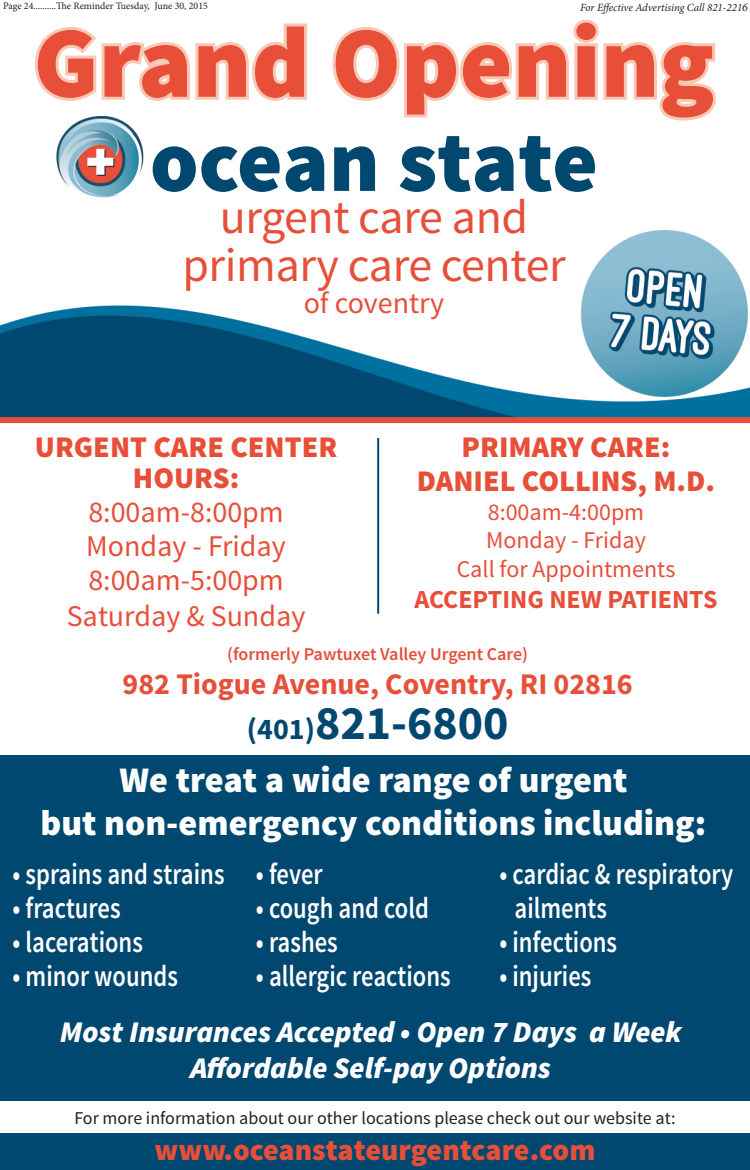
<style>
.page{position:relative;width:750px;height:1170px;background:#fff}
.page>*{position:absolute;margin:0;border:0;box-sizing:border-box;transform-origin:0 0}
.t1{font:900 101px "Source Sans Pro";color:#e74f39}
.t2{font:900 87px "Source Sans Pro";letter-spacing:-.005em;color:#004870}
.t3{font:48px/48px "Source Sans Pro";letter-spacing:-.01em;color:#e74f39;text-align:center}
.t4{font:700 48px "Source Sans Pro";color:#004870}
.t5{font:900 36px/43.2px "Source Sans Pro";color:#fff;text-align:center}
.t6{font:600 30px/34px "Source Sans Pro";color:#fff;scale:.82 1}
.t7{font:900 30px/31px "Source Sans Pro";color:#e74f39;text-align:center}
.t8{font:30px/34.7px "Source Sans Pro";color:#e74f39;text-align:center}
.t9{font:italic 900 30px/36px "Source Sans Pro";color:#fff;text-align:center}
.t10{font:700 30px "Source Sans Pro";color:#e74f39}
.t11{font:700 26px "Source Sans Pro";color:#e74f39}
.t12{font:24px/28.8px "Source Sans Pro";color:#e74f39;text-align:center}
.t13{font:18px "Source Sans Pro";color:#231f20}
.t14{font:600 18px "Source Sans Pro";color:#e74f39}
.t15{font:italic 11px "Minion Pro";letter-spacing:-.005em;color:#231f20}
.t16{font:10px "Minion Pro";color:#231f20}
.s1{font-size:12px}
.s2{font-size:30px}
</style>
<div class="page">
<div style="left:0;top:1134px;width:750px;height:36px;background:#004870"></div>
<img style="left:0;top:230px;width:750px;height:187px">
<div style="left:0;top:417px;width:750px;height:6px;background:#e74f39"></div>
<div style="left:0;top:755px;width:750px;height:346px;background:#004870"></div>
<svg style="left:35px;top:23px;width:272px;height:78px"></svg>
<svg style="left:332px;top:19px;width:384px;height:102px"></svg>
<hr style="left:377px;top:438px;width:2px;height:176px;background:#004870">
<div style="left:0;top:169px;width:125px;height:127px;background:#fff"></div>
<img style="left:56px;top:116px;width:88px;height:82px">
<p class="t16" style="left:3px;top:-1px;width:207px">Page 24..........The Reminder Tuesday, June 30, 2015</p>
<p class="t15" style="left:580px;top:0;width:169px">For Effective Advertising Call 821-221<span class="s1">6</span></p>
<h1 class="t1" style="left:33px;top:-3px;width:683px">Grand Opening</h1>
<h2 class="t2" style="left:150px;top:105px;width:450px">ocean state</h2>
<h3 class="t3" style="left:182px;top:194px;width:385px">urgent care and primary care center</h3>
<p class="t8" style="left:304px;top:286px;width:142px">of coventry</p>
<p class="t7" style="left:35px;top:433px;width:304px">URGENT CARE CENTER<br>HOURS:</p>
<p class="t8" style="left:67px;top:495px;width:240px">8:00am-8:00pm<br>Monday - Friday<br>8:00am-5:00pm<br>Saturday &amp; Sunday</p>
<p class="t7" style="left:417px;top:431px;width:300px;line-height:34px">PRIMARY CARE:<br>DANIEL COLLINS, M.D.</p>
<p class="t12" style="left:457px;top:498px;width:220px">8:00am-4:00pm<br>Monday - Friday<br>Call for Appointments</p>
<p class="t11" style="left:415px;top:583px;width:304px">ACCEPTING NEW PATIENTS</p>
<p class="t14" style="left:227px;top:642px;width:302px">(formerly Pawtuxet Valley Urgent Care)</p>
<p class="t10" style="left:123px;top:664px;width:512px">982 Tiogue Avenue, Coventry, RI 02816</p>
<h3 class="t4" style="left:247px;top:693px;width:263px"><span class="s2">(401)</span>821-6800</h3>
<p class="t5" style="left:41px;top:760px;width:667px">We treat a wide range of urgent<br>but non-emergency conditions including:</p>
<p class="t6" style="left:13px;top:858px;width:260px">• sprains and strains</p>
<p class="t6" style="left:13px;top:892px;width:133px">• fractures</p>
<p class="t6" style="left:13px;top:926px;width:161px">• lacerations</p>
<p class="t6" style="left:13px;top:960px;width:203px">• minor wounds</p>
<p class="t6" style="left:256px;top:858px;width:83px">• fever</p>
<p class="t6" style="left:256px;top:892px;width:212px">• cough and cold</p>
<p class="t6" style="left:256px;top:926px;width:101px">• rashes</p>
<p class="t6" style="left:256px;top:960px;width:239px">• allergic reactions</p>
<p class="t6" style="left:515px;top:858px;width:268px;text-indent:-15px">• cardiac &amp; respiratory ailments</p>
<p class="t6" style="left:499px;top:926px;width:145px">• infections</p>
<p class="t6" style="left:499px;top:960px;width:114px">• injuries</p>
<p class="t9" style="left:60px;top:1014px;width:624px">Most Insurances Accepted • Open 7 Days a Week<br>Affordable Self-pay Options</p>
<p class="t13" style="left:74px;top:1107px;width:603px">For more information about our other locations please check out our website at:</p>
<p class="t7" style="left:155px;top:1136px;width:442px">www.oceanstateurgentcare.com</p>
</div>
